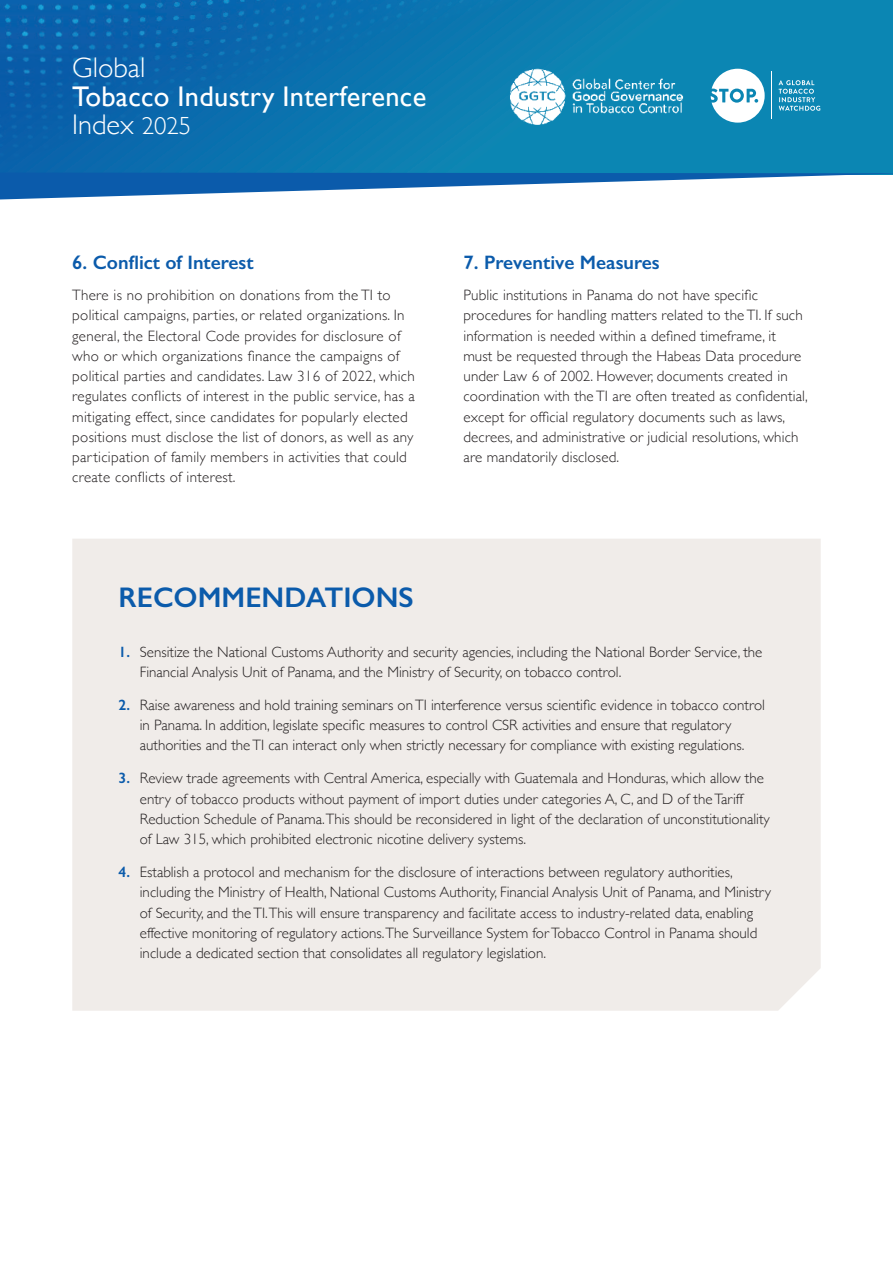
<style>
.page{position:relative;width:893px;height:1263px;background:#fff}
.page>*{position:absolute;margin:0;border:0;box-sizing:border-box;transform-origin:0 0}
.t1{font:28.5px/28.5px "Gill Sans";letter-spacing:.01em;color:#fff}
.t2{font:600 28.5px "Gill Sans";color:#0b5bab}
.t3{font:300 28.5px "Gill Sans";color:#fff}
.t4{font:600 19.5px "Gill Sans";color:#0b5bab}
.Body_Copy{font:300 15px/20.2px "Gill Sans";color:#231f20}
.Body_Copy-2{font:300 15px/20.2px "Gill Sans";letter-spacing:.02em;color:#231f20}
.s1{font-weight:300}
.s2{font-weight:300;font-size:24.75px}
.s3{font-weight:600;color:#0b5bab}
</style>
<div class="page">
<div style="left:0;top:0;width:893px;height:175px;background:#0b86b3"></div>
<img style="left:0;top:0;width:772px;height:173px">
<svg style="left:711px;top:69px;width:54px;height:54px"></svg>
<div style="left:733px;top:92px;width:8px;height:8px;background:#fff;border-radius:50%"></div>
<hr style="left:772px;top:71px;width:1px;height:48px;background:#fff">
<svg style="left:778px;top:80px;width:42px;height:31px"></svg>
<img style="left:497px;top:57px;width:193px;height:77px">
<svg style="left:0;top:173px;width:893px;height:27px"></svg>
<div style="left:72px;top:539px;width:749px;height:472px;background:#f0ece9"></div>
<h1 class="t3" style="left:72px;top:45px;width:75px">Global</h1>
<h1 class="t1" style="left:72px;top:81px;width:356px">Tobacco Industry Interference<br><span class="s1">Index</span> <span class="s2">2025</span></h1>
<h3 class="t4" style="left:72px;top:251px;width:183px">6. Conflict of Interest</h3>
<p class="Body_Copy-2" style="left:72px;top:284px;width:344px">There is no prohibition on donations from the TI to political campaigns, parties, or related organizations. In general, the Electoral Code provides for disclosure of who or which organizations finance the campaigns of political parties and candidates. Law 316 of 2022, which regulates conflicts of interest in the public service, has a mitigating effect, since candidates for popularly elected positions must disclose the list of donors, as well as any participation of family members in activities that could create conflicts of interest.</p>
<h3 class="t4" style="left:463px;top:251px;width:198px">7. Preventive Measures</h3>
<p class="Body_Copy" style="left:463px;top:284px;width:346px">Public institutions in Panama do not have specific procedures for handling matters related to the TI. If such information is needed within a defined timeframe, it must be requested through the Habeas Data procedure under Law 6 of 2002. However, documents created in coordination with the TI are often treated as confidential, except for official regulatory documents such as laws, decrees, and administrative or judicial resolutions, which are mandatorily disclosed.</p>
<h2 class="t2" style="left:119px;top:580px;width:297px">RECOMMENDATIONS</h2>
<p class="Body_Copy" style="left:140px;top:641px;width:624px;text-indent:-21px"><span class="s3">1.</span> Sensitize the National Customs Authority and security agencies, including the National Border Service, the<br>Financial Analysis Unit of Panama, and the Ministry of Security, on tobacco control.</p>
<p class="Body_Copy" style="left:140px;top:694px;width:627px;text-indent:-21px"><span class="s3">2.</span> Raise awareness and hold training seminars on TI interference versus scientific evidence in tobacco control in Panama. In addition, legislate specific measures to control CSR activities and ensure that regulatory authorities and the TI can interact only when strictly necessary for compliance with existing regulations.</p>
<p class="Body_Copy" style="left:140px;top:768px;width:632px;text-indent:-21px"><span class="s3">3.</span> Review trade agreements with Central America, especially with Guatemala and Honduras, which allow the entry of tobacco products without payment of import duties under categories A, C, and D of the Tariff Reduction Schedule of Panama.This should be reconsidered in light of the declaration of unconstitutionality of Law 315, which prohibited electronic nicotine delivery systems.</p>
<p class="Body_Copy" style="left:140px;top:861px;width:633px;text-indent:-21px"><span class="s3">4.</span> Establish a protocol and mechanism for the disclosure of interactions between regulatory authorities, including the Ministry of Health, National Customs Authority, Financial Analysis Unit of Panama, and Ministry of Security, and the TI.This will ensure transparency and facilitate access to industry-related data, enabling effective monitoring of regulatory actions.The Surveillance System for Tobacco Control in Panama should include a dedicated section that consolidates all regulatory legislation.</p>
</div>
